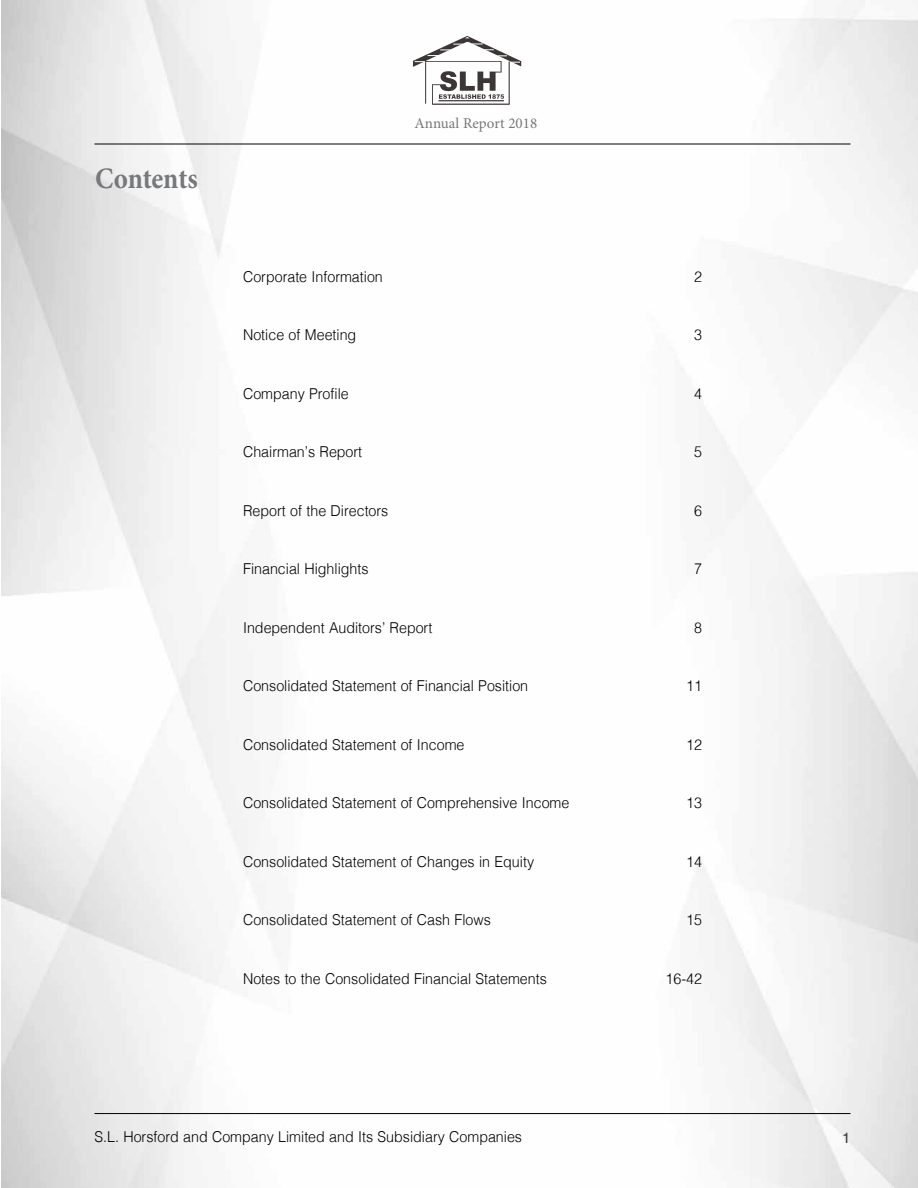
<style>
.page{position:relative;width:918px;height:1188px;background:#fff}
.page>*{position:absolute;margin:0;border:0;box-sizing:border-box;transform-origin:0 0}
.t1{font:700 29.7px "Minion Pro";letter-spacing:-.01em;color:#77787b;scale:.91 1}
.t2{font:300 15px "Helvetica";color:#000;scale:.95 1}
.t3{font:15px "Minion Pro";color:#77787b}
.t4{font:15px "Helvetica";color:#3e3737}
</style>
<div class="page">
<svg style="left:413px;top:36px;width:109px;height:69px"></svg>
<hr style="left:94px;top:144px;width:756px;height:1px;background:#000">
<hr style="left:94px;top:1113px;width:756px;height:1px;background:#000">
<h1 class="t1" style="left:95px;top:158px;width:114px">Contents</h1>
<p class="t3" style="left:415px;top:113px;width:124px">Annual Report 2018</p>
<p class="t2" style="left:243px;top:264px;width:149px">Corporate Information</p>
<p class="t2" style="left:694px;top:264px;width:10px">2</p>
<p class="t2" style="left:243px;top:322px;width:121px">Notice of Meeting</p>
<p class="t2" style="left:694px;top:322px;width:10px">3</p>
<p class="t2" style="left:243px;top:381px;width:113px">Company Profile</p>
<p class="t2" style="left:694px;top:381px;width:10px">4</p>
<p class="t2" style="left:243px;top:439px;width:127px">Chairman’s Report</p>
<p class="t2" style="left:694px;top:439px;width:10px">5</p>
<p class="t2" style="left:243px;top:498px;width:154px">Report of the Directors</p>
<p class="t2" style="left:694px;top:498px;width:10px">6</p>
<p class="t2" style="left:243px;top:556px;width:134px">Financial Highlights</p>
<p class="t2" style="left:694px;top:556px;width:10px">7</p>
<p class="t2" style="left:243px;top:615px;width:201px">Independent Auditors’ Report</p>
<p class="t2" style="left:694px;top:615px;width:10px">8</p>
<p class="t2" style="left:243px;top:673px;width:302px">Consolidated Statement of Financial Position</p>
<p class="t2" style="left:686px;top:673px;width:18px">11</p>
<p class="t2" style="left:243px;top:732px;width:235px">Consolidated Statement of Income</p>
<p class="t2" style="left:686px;top:732px;width:18px">12</p>
<p class="t2" style="left:243px;top:790px;width:345px">Consolidated Statement of Comprehensive Income</p>
<p class="t2" style="left:686px;top:790px;width:18px">13</p>
<p class="t2" style="left:243px;top:849px;width:308px">Consolidated Statement of Changes in Equity</p>
<p class="t2" style="left:686px;top:849px;width:18px">14</p>
<p class="t2" style="left:243px;top:907px;width:262px">Consolidated Statement of Cash Flows</p>
<p class="t2" style="left:686px;top:907px;width:18px">15</p>
<p class="t2" style="left:243px;top:966px;width:321px">Notes to the Consolidated Financial Statements</p>
<p class="t2" style="left:666px;top:966px;width:40px">16-42</p>
<p class="t2" style="left:94px;top:1124px;width:452px">S.L. Horsford and Company Limited and Its Subsidiary Companies</p>
<p class="t4" style="left:842px;top:1126px;width:10px">1</p>
</div>
